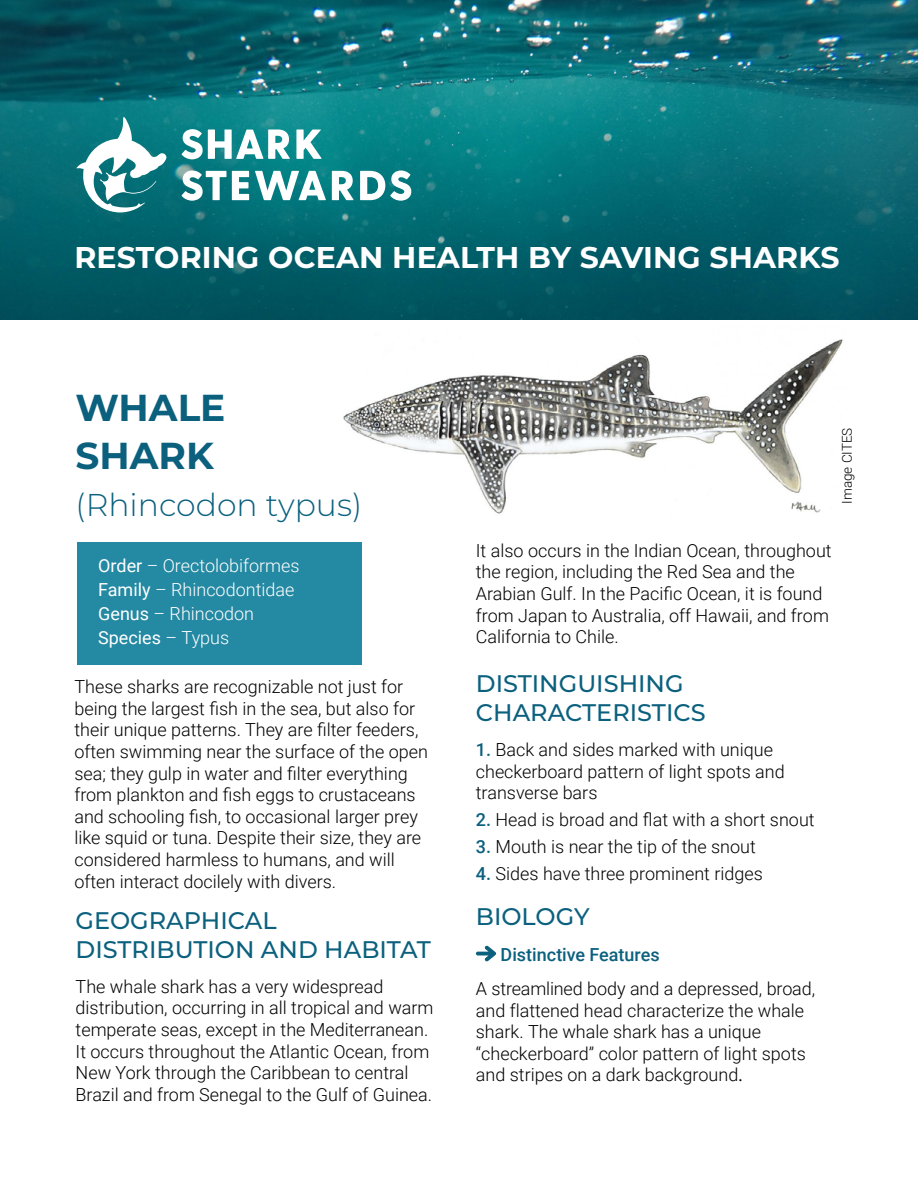
<style>
.page{position:relative;width:918px;height:1188px;background:#fff}
.page>*{position:absolute;margin:0;border:0;box-sizing:border-box;transform-origin:0 0}
.t1{font:700 37.5px/48px "Montserrat";color:#0b607e}
.t2{font:300 31.5px "Montserrat";color:#0b607e}
.t3{font:700 30px "Montserrat";letter-spacing:.005em;color:#fff}
.t4{font:500 24px/28.8px "Montserrat";color:#0b607e}
.t5{font:300 18px/21.6px "Roboto";color:#000}
.t6{font:300 18px/24px "Roboto";color:#fff}
.t7{font:500 18px "Roboto";color:#0b607e}
.t8{font:300 13.5px "Roboto";color:#000}
.s1{font-weight:400}
.s2{font-weight:500;color:#0b607e}
.s3{font-family:"Minion Pro";font-weight:400}
</style>
<div class="page">
<img style="left:343px;top:339px;width:500px;height:175px">
<img style="left:0;top:0;width:918px;height:320px">
<svg style="left:76px;top:117px;width:91px;height:96px"></svg>
<svg style="left:182px;top:129px;width:108px;height:30px"></svg>
<svg style="left:296px;top:129px;width:26px;height:30px"></svg>
<svg style="left:182px;top:170px;width:44px;height:31px"></svg>
<svg style="left:232px;top:171px;width:17px;height:29px"></svg>
<svg style="left:255px;top:171px;width:71px;height:29px"></svg>
<svg style="left:332px;top:171px;width:22px;height:29px"></svg>
<svg style="left:360px;top:170px;width:51px;height:31px"></svg>
<div style="left:77px;top:542px;width:284px;height:123px;background:#2489a3"></div>
<svg style="left:476px;top:946px;width:20px;height:16px"></svg>
<h3 class="t3" style="left:74px;top:236px;width:767px">RESTORING OCEAN HEALTH BY SAVING SHARKS</h3>
<h1 class="t1" style="left:76px;top:381px;width:151px">WHALE<br>SHARK</h1>
<h2 class="t2" style="left:76px;top:483px;width:288px">(Rhincodon typus)</h2>
<p class="t6" style="left:98px;top:553px;width:203px"><span class="s1">Order</span> – Orectolobiformes<br><span class="s1">Family</span> – Rhincodontidae<br><span class="s1">Genus</span> – Rhincodon<br><span class="s1">Species</span> – Typus</p>
<p class="t5" style="left:74px;top:675px;width:355px">These sharks are recognizable not just for being the largest fish in the sea, but also for their unique patterns. They are filter feeders, often swimming near the surface of the open sea; they gulp in water and filter everything from plankton and fish eggs to crustaceans and schooling fish, to occasional larger prey like squid or tuna. Despite their size, they are considered harmless to humans, and will often interact docilely with divers.</p>
<h3 class="t4" style="left:76px;top:905px;width:357px">GEOGRAPHICAL<br>DISTRIBUTION AND HABITAT</h3>
<p class="t5" style="left:76px;top:975px;width:359px">The whale shark has a very widespread distribution, occurring in all tropical and warm temperate seas, except in the Mediterranean.<br>It occurs throughout the Atlantic Ocean, from New York through the Caribbean to central Brazil and from Senegal to the Gulf of Guinea.</p>
<p class="t8" style="left:838px;top:504px;width:78px;rotate:-90deg">Image CITES</p>
<p class="t5" style="left:476px;top:539px;width:357px">It also occurs in the Indian Ocean, throughout the region, including the Red Sea and the Arabian Gulf. In the Pacific Ocean, it is found from Japan to Australia, off Hawaii, and from California to Chile.</p>
<h3 class="t4" style="left:476px;top:668px;width:231px">DISTINGUISHING<br>CHARACTERISTICS</h3>
<p class="t5" style="left:476px;top:738px;width:310px"><span class="s2">1.</span> Back and sides marked with unique checkerboard pattern of light spots and transverse bars</p>
<p class="t5" style="left:476px;top:808px;width:340px"><span class="s2">2.</span> Head is broad and flat with a short snout</p>
<p class="t5" style="left:476px;top:835px;width:282px"><span class="s2">3.</span> Mouth is near the tip of the snout</p>
<p class="t5" style="left:476px;top:862px;width:288px"><span class="s2">4.</span> Sides have three prominent ridges</p>
<h3 class="t4" style="left:476px;top:901px;width:115px">BIOLOGY</h3>
<p class="t7" style="left:501px;top:942px;width:161px">Distinctive Features</p>
<p class="t5" style="left:476px;top:977px;width:341px">A streamlined body and a depressed, broad, and flattened head characterize the whale shark. The whale shark has a unique “checkerboard” color pattern of light spots and stripes on a dark background<span class="s3">.</span></p>
</div>
